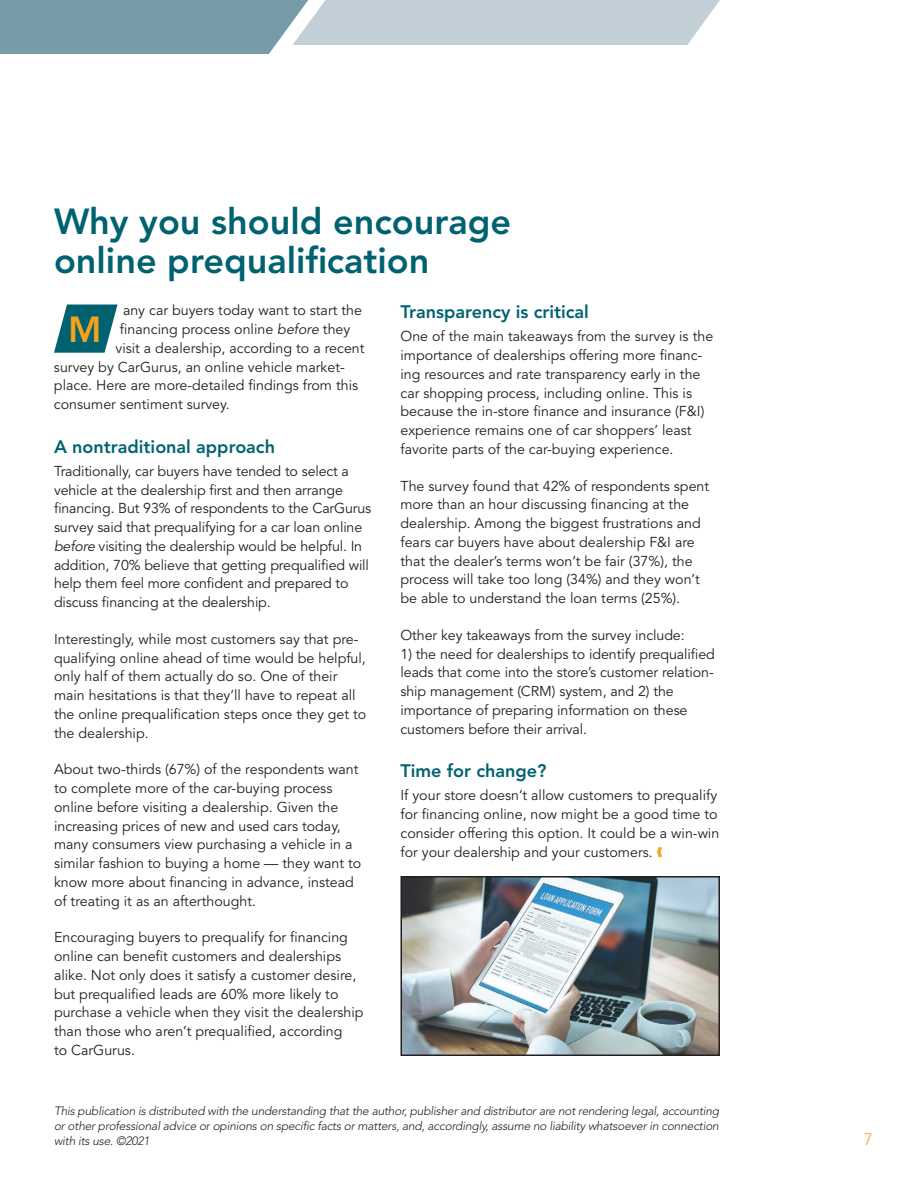
<style>
.page{position:relative;width:918px;height:1188px;background:#fff}
.page>*{position:absolute;margin:0;border:0;box-sizing:border-box;transform-origin:0 0}
.t1{font:800 36px/39px "Avenir LT Std";color:#006270}
.t2{font:800 36px "Avenir LT Std";color:#f8a11c}
.t3{font:800 18px "Avenir LT Std";color:#006270}
.t4{font:300 16.5px "Avenir LT Std";color:#f8a11c}
.t5{font:14.25px/18.8px "Avenir LT Std";color:#231f20}
.t6{font:italic 300 12px/15px "Avenir LT Std";letter-spacing:-.015em;color:#231f20;text-align:justify}
.s1{font-style:italic}
.s2{color:#f8a11c}
</style>
<div class="page">
<svg style="left:0;top:0;width:720px;height:54px;background:#acc0c8"></svg>
<svg style="left:54px;top:304px;width:64px;height:49px"></svg>
<img style="left:403px;top:879px;width:314px;height:174px">
<div style="left:400px;top:876px;width:320px;height:180px;border:2px solid #231f20"></div>
<h1 class="t1" style="left:54px;top:202px;width:459px">Why you should encourage online prequalification</h1>
<h1 class="t2" style="left:68px;top:308px;width:35px">M</h1>
<p class="t5" style="left:123px;top:301px;width:241px">any car buyers today want to start the</p>
<p class="t5" style="left:120px;top:320px;width:232px">financing process online <span class="s1">before</span> they</p>
<p class="t5" style="left:115px;top:339px;width:251px">visit a dealership, according to a recent</p>
<p class="t5" style="left:54px;top:358px;width:292px">survey by CarGurus, an online vehicle market-</p>
<p class="t5" style="left:54px;top:376px;width:306px">place. Here are more-detailed findings from this</p>
<p class="t5" style="left:54px;top:395px;width:177px">consumer sentiment survey.</p>
<p class="t3" style="left:54px;top:436px;width:223px">A nontraditional approach</p>
<p class="t5" style="left:54px;top:462px;width:319px">Traditionally, car buyers have tended to select a vehicle at the dealership first and then arrange financing. But 93% of respondents to the CarGurus survey said that prequalifying for a car loan online <span class="s1">before</span> visiting the dealership would be helpful. In addition, 70% believe that getting prequalified will help them feel more confident and prepared to discuss financing at the dealership.</p>
<p class="t5" style="left:54px;top:630px;width:314px">Interestingly, while most customers say that pre&shy;qualifying online ahead of time would be helpful, only half of them actually do so. One of their main hesitations is that they’ll have to repeat all the online prequalification steps once they get to the dealership.</p>
<p class="t5" style="left:54px;top:760px;width:309px">About two-thirds (67%) of the respondents want to complete more of the car-buying process online before visiting a dealership. Given the increasing prices of new and used cars today, many consumers view purchasing a vehicle in a similar fashion to buying a home — they want to know more about financing in advance, instead of treating it as an afterthought.</p>
<p class="t5" style="left:54px;top:928px;width:311px">Encouraging buyers to prequalify for financing online can benefit customers and dealerships alike. Not only does it satisfy a customer desire, but prequalified leads are 60% more likely to purchase a vehicle when they visit the dealership than those who aren’t prequalified, according<br>to CarGurus.</p>
<p class="t3" style="left:400px;top:301px;width:190px">Transparency is critical</p>
<p class="t5" style="left:400px;top:327px;width:314px">One of the main takeaways from the survey is the importance of dealerships offering more financ&shy;ing resources and rate transparency early in the car shopping process, including online. This is because the in-store finance and insurance (F&amp;I) experience remains one of car shoppers’ least favorite parts of the car-buying experience.</p>
<p class="t5" style="left:400px;top:477px;width:310px">The survey found that 42% of respondents spent more than an hour discussing financing at the dealership. Among the biggest frustrations and fears car buyers have about dealership F&amp;I are that the dealer’s terms won’t be fair (37%), the process will take too long (34%) and they won’t be able to understand the loan terms (25%).</p>
<p class="t5" style="left:400px;top:626px;width:286px">Other key takeaways from the survey include:</p>
<p class="t5" style="left:400px;top:645px;width:316px">1) the need for dealerships to identify prequalified leads that come into the store’s customer relation&shy;ship management (CRM) system, and 2) the importance of preparing information on these customers before their arrival.</p>
<p class="t3" style="left:400px;top:760px;width:147px">Time for change?</p>
<p class="t5" style="left:400px;top:786px;width:320px">If your store doesn’t allow customers to prequalify for financing online, now might be a good time to consider offering this option. It could be a win-win for your dealership and your customers. <span class="s2">❰</span></p>
<p class="t6" style="left:54px;top:1103px;width:667px">This publication is distributed with the understanding that the author, publisher and distributor are not rendering legal, accounting or other professional advice or opinions on specific facts or matters, and, accordingly, assume no liability whatsoever in connection with its use. ©2021</p>
<p class="t4" style="left:864px;top:1129px;width:10px">7</p>
</div>
